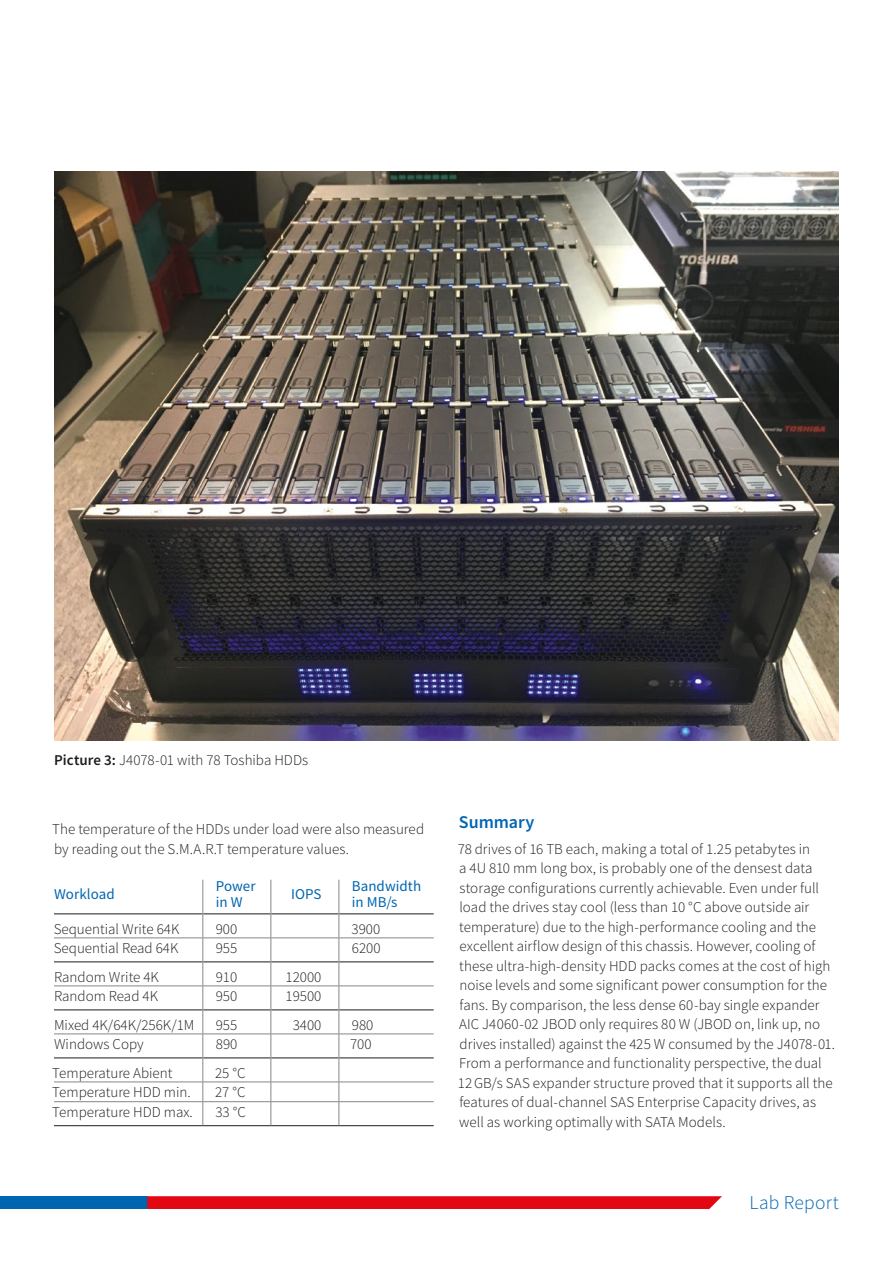
<style>
.page{position:relative;width:893px;height:1263px;background:#fff}
.page>*{position:absolute;margin:0;border:0;box-sizing:border-box;transform-origin:0 0}
.t1{font:300 19.5px "Toshiba Sans";letter-spacing:.01em;color:#0065b0}
.t2{font:500 18px "Toshiba Sans";letter-spacing:-.005em;color:#0065b0}
.t3{font:300 15px/19.5px "Toshiba Sans";color:#1d1d1b}
.t4{font:15px/16.5px "Toshiba Sans";color:#0065b0}
.s1{font-weight:500}
</style>
<div class="page">
<div style="left:0;top:1196px;width:147px;height:13px;background:#0065b0"></div>
<svg style="left:147px;top:1196px;width:575px;height:13px;background:#e30d19"></svg>
<img style="left:54px;top:171px;width:785px;height:570px">
<hr style="left:54px;top:961px;width:149px;height:1px;background:#1d1d1b">
<hr style="left:203px;top:961px;width:68px;height:1px;background:#1d1d1b">
<hr style="left:271px;top:961px;width:68px;height:1px;background:#1d1d1b">
<hr style="left:339px;top:961px;width:95px;height:1px;background:#1d1d1b">
<hr style="left:54px;top:937px;width:149px;height:1px;background:#878787">
<hr style="left:203px;top:937px;width:68px;height:1px;background:#878787">
<hr style="left:271px;top:937px;width:68px;height:1px;background:#878787">
<hr style="left:339px;top:937px;width:95px;height:1px;background:#878787">
<hr style="left:54px;top:985px;width:149px;height:1px;background:#878787">
<hr style="left:203px;top:985px;width:68px;height:1px;background:#878787">
<hr style="left:271px;top:985px;width:68px;height:1px;background:#878787">
<hr style="left:339px;top:985px;width:95px;height:1px;background:#878787">
<hr style="left:54px;top:1033px;width:149px;height:1px;background:#878787">
<hr style="left:203px;top:1033px;width:68px;height:1px;background:#878787">
<hr style="left:271px;top:1033px;width:68px;height:1px;background:#878787">
<hr style="left:339px;top:1033px;width:95px;height:1px;background:#878787">
<hr style="left:54px;top:1081px;width:149px;height:1px;background:#878787">
<hr style="left:203px;top:1081px;width:68px;height:1px;background:#878787">
<hr style="left:271px;top:1081px;width:68px;height:1px;background:#878787">
<hr style="left:339px;top:1081px;width:95px;height:1px;background:#878787">
<hr style="left:54px;top:1101px;width:149px;height:1px;background:#878787">
<hr style="left:203px;top:1101px;width:68px;height:1px;background:#878787">
<hr style="left:271px;top:1101px;width:68px;height:1px;background:#878787">
<hr style="left:339px;top:1101px;width:95px;height:1px;background:#878787">
<hr style="left:54px;top:1009px;width:149px;height:1px;background:#1d1d1b">
<hr style="left:203px;top:1009px;width:68px;height:1px;background:#1d1d1b">
<hr style="left:271px;top:1009px;width:68px;height:1px;background:#1d1d1b">
<hr style="left:339px;top:1009px;width:95px;height:1px;background:#1d1d1b">
<hr style="left:54px;top:1057px;width:149px;height:1px;background:#1d1d1b">
<hr style="left:203px;top:1057px;width:68px;height:1px;background:#1d1d1b">
<hr style="left:271px;top:1057px;width:68px;height:1px;background:#1d1d1b">
<hr style="left:339px;top:1057px;width:95px;height:1px;background:#1d1d1b">
<hr style="left:54px;top:913px;width:149px;height:1px;background:#1d1d1b">
<hr style="left:203px;top:913px;width:68px;height:1px;background:#1d1d1b">
<hr style="left:271px;top:913px;width:68px;height:1px;background:#1d1d1b">
<hr style="left:339px;top:913px;width:95px;height:1px;background:#1d1d1b">
<hr style="left:54px;top:1125px;width:149px;height:1px;background:#1d1d1b">
<hr style="left:203px;top:1125px;width:68px;height:1px;background:#1d1d1b">
<hr style="left:271px;top:1125px;width:68px;height:1px;background:#1d1d1b">
<hr style="left:339px;top:1125px;width:95px;height:1px;background:#1d1d1b">
<hr style="left:203px;top:880px;width:1px;height:34px;background:#878787">
<svg style="left:203px;top:914px;width:1px;height:211px"></svg>
<hr style="left:271px;top:880px;width:1px;height:34px;background:#878787">
<hr style="left:339px;top:880px;width:1px;height:34px;background:#878787">
<svg style="left:271px;top:914px;width:1px;height:211px"></svg>
<svg style="left:339px;top:914px;width:1px;height:211px"></svg>
<p class="t3" style="left:54px;top:750px;width:256px"><span class="s1">Picture 3:</span> J4078-01 with 78 Toshiba HDDs</p>
<p class="t3" style="left:52px;top:819px;width:373px">The temperature of the HDDs under load were also measured by reading out the S.M.A.R.T temperature values.</p>
<p class="t4" style="left:54px;top:886px;width:62px">Workload</p>
<p class="t4" style="left:216px;top:878px;width:41px">Power in W</p>
<p class="t4" style="left:291px;top:886px;width:32px">IOPS</p>
<p class="t4" style="left:352px;top:878px;width:71px">Bandwidth in MB/s</p>
<p class="t3" style="left:54px;top:919px;width:127px">Sequential Write 64K</p>
<p class="t3" style="left:216px;top:919px;width:23px">900</p>
<p class="t3" style="left:351px;top:919px;width:30px">3900</p>
<p class="t3" style="left:54px;top:939px;width:126px">Sequential Read 64K</p>
<p class="t3" style="left:216px;top:939px;width:23px">955</p>
<p class="t3" style="left:352px;top:939px;width:30px">6200</p>
<p class="t3" style="left:54px;top:967px;width:106px">Random Write 4K</p>
<p class="t3" style="left:216px;top:967px;width:23px">910</p>
<p class="t3" style="left:285px;top:967px;width:37px">12000</p>
<p class="t3" style="left:54px;top:987px;width:105px">Random Read 4K</p>
<p class="t3" style="left:216px;top:987px;width:23px">950</p>
<p class="t3" style="left:285px;top:987px;width:37px">19500</p>
<p class="t3" style="left:54px;top:1015px;width:142px">Mixed 4K/64K/256K/1M</p>
<p class="t3" style="left:216px;top:1015px;width:23px">955</p>
<p class="t3" style="left:293px;top:1015px;width:30px">3400</p>
<p class="t3" style="left:352px;top:1015px;width:23px">980</p>
<p class="t3" style="left:54px;top:1035px;width:91px">Windows Copy</p>
<p class="t3" style="left:216px;top:1035px;width:23px">890</p>
<p class="t3" style="left:350px;top:1035px;width:23px">700</p>
<p class="t3" style="left:52px;top:1063px;width:122px">Temperature Abient</p>
<p class="t3" style="left:215px;top:1063px;width:32px">25 °C</p>
<p class="t3" style="left:52px;top:1083px;width:140px">Temperature HDD min.</p>
<p class="t3" style="left:215px;top:1083px;width:32px">27 °C</p>
<p class="t3" style="left:52px;top:1102px;width:142px">Temperature HDD max.</p>
<p class="t3" style="left:215px;top:1102px;width:32px">33 °C</p>
<p class="t2" style="left:459px;top:810px;width:77px">Summary</p>
<p class="t3" style="left:458px;top:839px;width:379px">78 drives of 16 TB each, making a total of 1.25 petabytes in<br>a 4U 810 mm long box, is probably one of the densest data storage configurations currently achievable. Even under full load the drives stay cool (less than 10 °C above outside air temperature) due to the high-performance cooling and the excellent airflow design of this chassis. However, cooling of these ultra-high-density HDD packs comes at the cost of high noise levels and some significant power consumption for the fans. By comparison, the less dense 60-bay single expander AIC J4060-02 JBOD only requires 80 W (JBOD on, link up, no drives installed) against the 425 W consumed by the J4078-01.<br>From a performance and functionality perspective, the dual 12GB/s SAS expander structure proved that it supports all the features of dual-channel SAS Enterprise Capacity drives, as well as working optimally with SATA Models.</p>
<h1 class="t1" style="left:749px;top:1190px;width:91px">Lab Report</h1>
</div>
